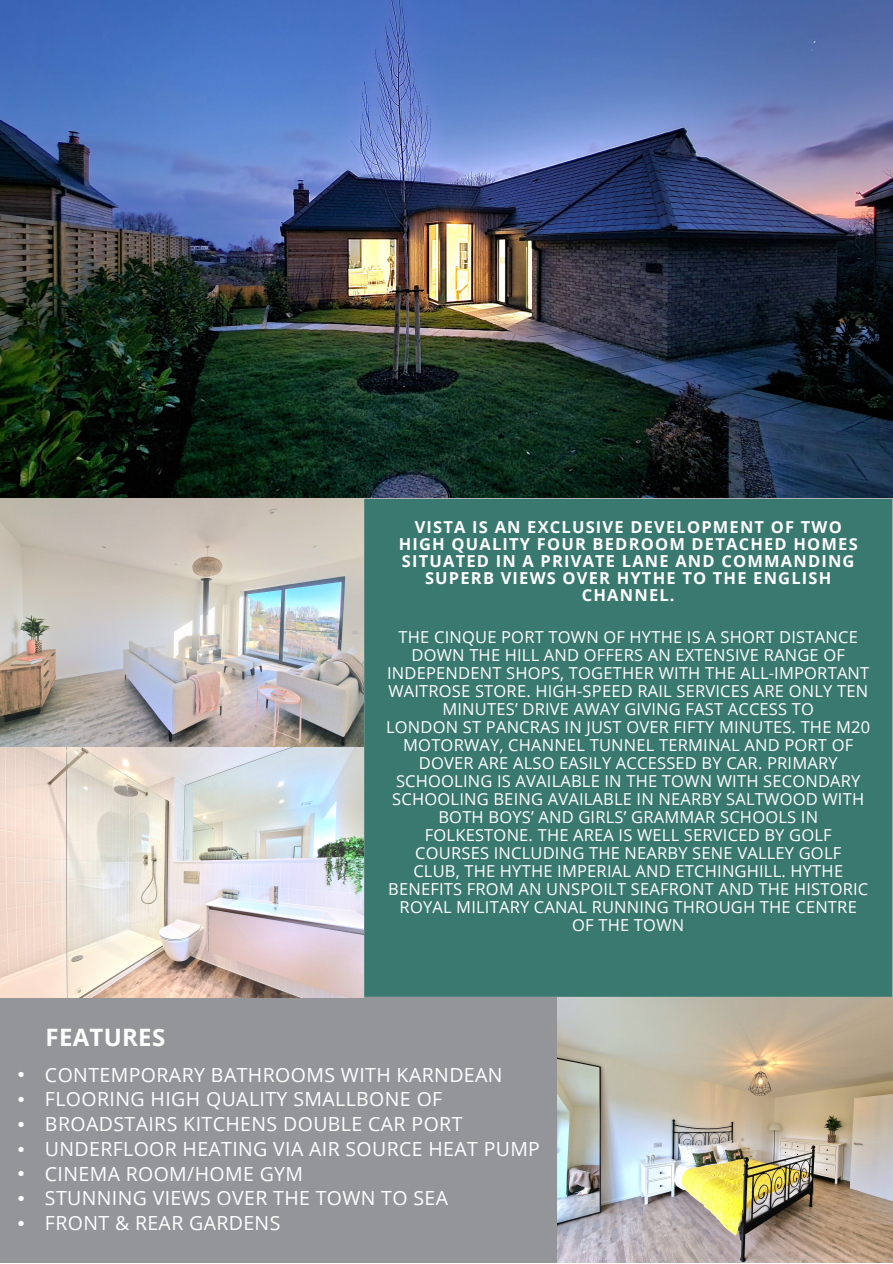
<style>
.page{position:relative;width:893px;height:1264px;background:#fff}
.page>*{position:absolute;margin:0;border:0;box-sizing:border-box;transform-origin:0 0}
.t1{font:700 24px "Open Sans";letter-spacing:.01em;color:#fff}
.t2{font:19.5px/24.8px "Open Sans";letter-spacing:.02em;color:#fff}
.t3{font:19.5px/24.8px "Arimo";color:#fff;text-align:justify}
.t4{font:16.5px/18px "Open Sans";letter-spacing:.015em;color:#fff;text-align:center}
.t5{font:700 16.5px/16.8px "Open Sans";letter-spacing:.075em;color:#fff;text-align:center}
</style>
<div class="page">
<img style="left:0;top:0;width:892px;height:498px">
<div style="left:364px;top:498px;width:528px;height:499px;background:#3a7970"></div>
<div style="left:0;top:997px;width:558px;height:265px;background:#939598"></div>
<img style="left:558px;top:997px;width:334px;height:265px">
<img style="left:0;top:498px;width:363px;height:499px">
<h1 class="t1" style="left:46px;top:1020px;width:121px">FEATURES</h1>
<p class="t5" style="left:398px;top:518px;width:460px">VISTA IS AN EXCLUSIVE DEVELOPMENT OF TWO HIGH QUALITY FOUR BEDROOM DETACHED HOMES SITUATED IN A PRIVATE LANE AND COMMANDING SUPERB VIEWS OVER HYTHE TO THE ENGLISH CHANNEL.</p>
<p class="t4" style="left:386px;top:627px;width:485px">THE CINQUE PORT TOWN OF HYTHE IS A SHORT DISTANCE DOWN THE HILL AND OFFERS AN EXTENSIVE RANGE OF INDEPENDENT SHOPS, TOGETHER WITH THE ALL-IMPORTANT WAITROSE STORE. HIGH-SPEED RAIL SERVICES ARE ONLY TEN MINUTES’ DRIVE AWAY GIVING FAST ACCESS TO<br>LONDON ST PANCRAS IN JUST OVER FIFTY MINUTES. THE M20<br>MOTORWAY, CHANNEL TUNNEL TERMINAL AND PORT OF DOVER ARE ALSO EASILY ACCESSED BY CAR. PRIMARY SCHOOLING IS AVAILABLE IN THE TOWN WITH SECONDARY SCHOOLING BEING AVAILABLE IN NEARBY SALTWOOD WITH BOTH BOYS’ AND GIRLS’ GRAMMAR SCHOOLS IN FOLKESTONE. THE AREA IS WELL SERVICED BY GOLF COURSES INCLUDING THE NEARBY SENE VALLEY GOLF<br>CLUB, THE HYTHE IMPERIAL AND ETCHINGHILL. HYTHE BENEFITS FROM AN UNSPOILT SEAFRONT AND THE HISTORIC ROYAL MILITARY CANAL RUNNING THROUGH THE CENTRE<br>OF THE TOWN</p>
<p class="t3" style="left:18px;top:1062px;width:8px">• • • • • • •</p>
<p class="t2" style="left:45px;top:1061px;width:496px">CONTEMPORARY BATHROOMS WITH KARNDEAN FLOORING HIGH QUALITY SMALLBONE OF BROADSTAIRS KITCHENS DOUBLE CAR PORT UNDERFLOOR HEATING VIA AIR SOURCE HEAT PUMP CINEMA ROOM/HOME GYM<br>STUNNING VIEWS OVER THE TOWN TO SEA<br>FRONT &amp; REAR GARDENS</p>
</div>
